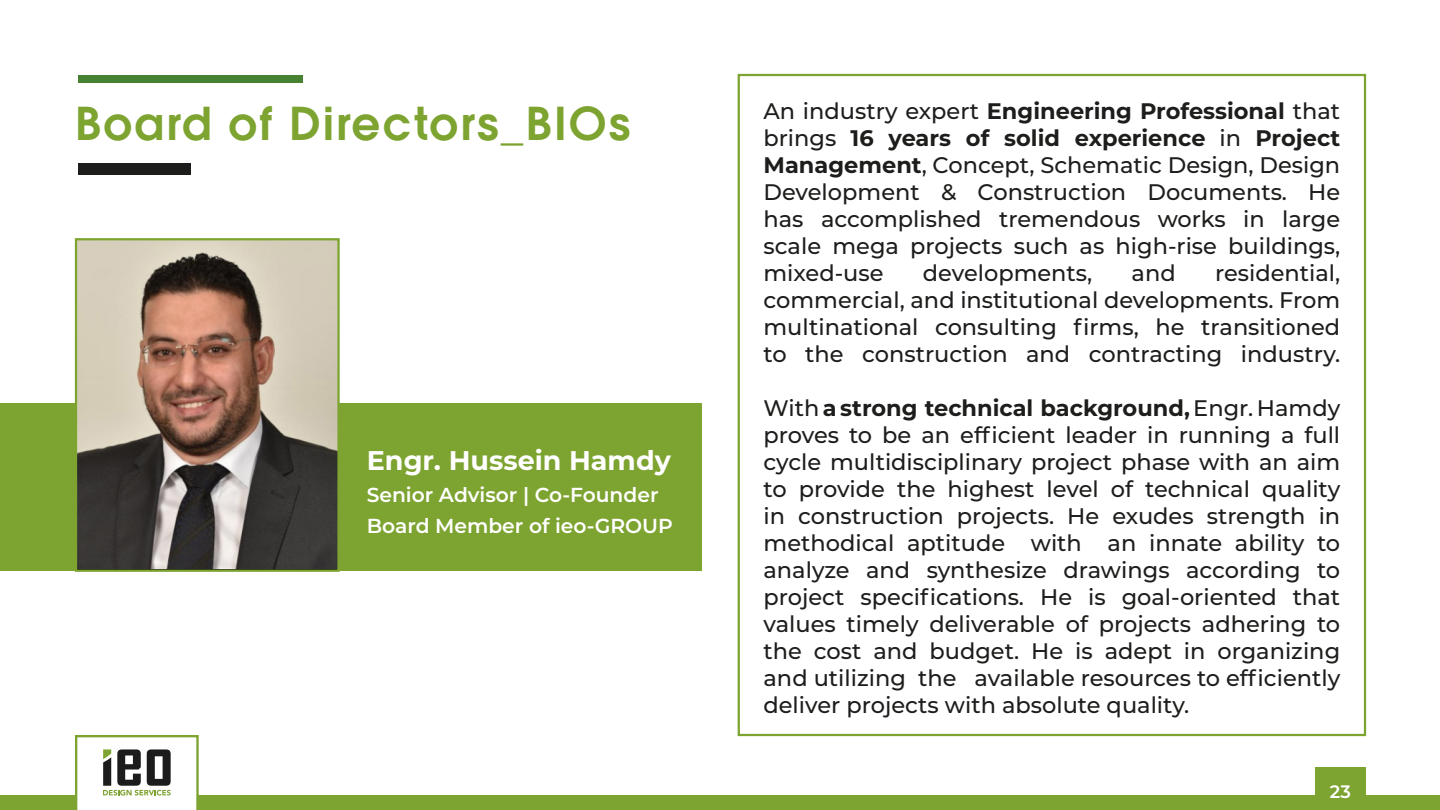
<style>
.page{position:relative;width:1440px;height:810px;background:#fff}
.page>*{position:absolute;margin:0;border:0;box-sizing:border-box;transform-origin:0 0}
.t1{font:600 45px "Avant Gardefor TVK";letter-spacing:.05em;color:#7da330}
.t2{font:700 27px "Montserrat";color:#fff}
.t3{font:500 22.5px/27px "Montserrat";color:#1d1d1b;text-align:justify}
.t4{font:600 20.25px/31.5px "Montserrat";color:#fff}
.t5{font:600 18px "Montserrat";color:#fff}
.s1{font-weight:700}
</style>
<div class="page">
<div style="left:0;top:795px;width:1440px;height:15px;background:#7da330"></div>
<div style="left:1315px;top:767px;width:50px;height:43px;background:#7da330"></div>
<svg style="left:75px;top:735px;width:124px;height:75px"></svg>
<div style="left:78px;top:163px;width:112px;height:12px;background:#1d1d1b"></div>
<div style="left:78px;top:75px;width:225px;height:7px;background:#468232"></div>
<div style="left:0;top:404px;width:701px;height:167px;background:#7da330"></div>
<img style="left:78px;top:241px;width:259px;height:328px">
<div style="left:75px;top:238px;width:265px;height:334px;border:2px solid #7da330"></div>
<h1 class="t1" style="left:75px;top:94px;width:557px">Board of Directors_BIOs</h1>
<p class="t2" style="left:367px;top:441px;width:306px">Engr. Hussein Hamdy</p>
<p class="t4" style="left:367px;top:478px;width:308px">Senior Advisor | Co-Founder<br>Board Member of ieo-GROUP</p>
<p class="t3" style="left:764px;top:97px;width:578px">An industry expert <span class="s1">Engineering Professional</span> that brings <span class="s1">16 years of solid experience</span> in <span class="s1">Project Management</span>, Concept, Schematic Design, Design Development &amp; Construction Documents. He has accomplished tremendous works in large scale mega projects such as high-rise buildings, mixed-use</p>
<p class="t3" style="left:764px;top:259px;width:578px;text-indent:452px">residential, commercial, and institutional developments. From multinational consulting firms, he transitioned to the construction and contracting industry.</p>
<p class="t3" style="left:764px;top:394px;width:578px">With <span class="s1">a strong technical background,</span> Engr. Hamdy proves to be an efficient leader in running a full cycle multidisciplinary project phase with an aim to provide the highest level of technical quality in construction projects. He exudes strength in methodical aptitude with an innate ability to analyze and synthesize drawings according to project specifications. He is goal-oriented that values timely deliverable of projects adhering to the cost and budget. He is adept in organizing and utilizing the available resources to efficiently deliver projects with absolute quality.</p>
<p class="t3" style="left:923px;top:259px;width:171px">developments,</p>
<p class="t3" style="left:1132px;top:259px;width:46px">and</p>
<p class="t5" style="left:1330px;top:779px;width:22px">23</p>
</div>
